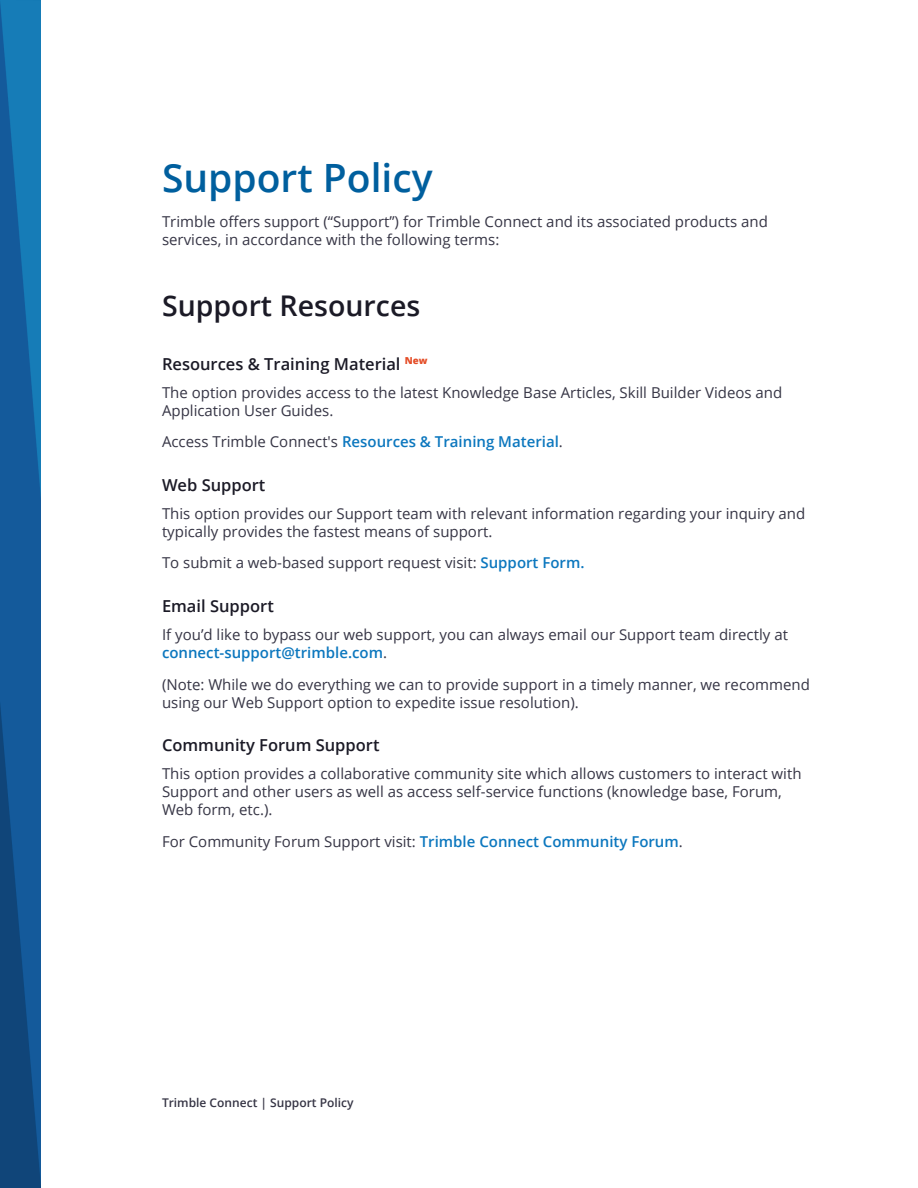
<style>
.page{position:relative;width:918px;height:1188px;background:#fff}
.page>*{position:absolute;margin:0;border:0;box-sizing:border-box;transform-origin:0 0}
.Heading1{font:600 39px "Open Sans";color:#005f9e}
.Heading2{font:600 28.5px "Open Sans";color:#1b1a26}
.Heading5{font:600 16.5px "Open Sans";color:#1b1a26}
.t1{font:15px/18px "Open Sans";color:#363545}
.t2{font:600 15px "Open Sans";color:#0c77be}
.t3{font:600 12px "Open Sans";color:#363545}
.s1{font-weight:400;color:#363545}
.s2{font-weight:600;color:#0c77be}
</style>
<div class="page">
<img style="left:0;top:0;width:41px;height:1188px">
<p class="Heading1" style="left:162px;top:151px;width:272px">Support Policy</p>
<p class="t1" style="left:162px;top:212px;width:607px">Trimble offers support (“Support”) for Trimble Connect and its associated products and services, in accordance with the following terms:</p>
<p class="Heading2" style="left:162px;top:286px;width:260px">Support Resources</p>
<p class="Heading5" style="left:162px;top:352px;width:267px">Resources &amp; Training Material <sup>New</sup></p>
<p class="t1" style="left:162px;top:383px;width:622px">The option provides access to the latest Knowledge Base Articles, Skill Builder Videos and<br>Application User Guides.</p>
<p class="t2" style="left:162px;top:432px;width:402px"><span class="s1">Access Trimble Connect's</span> Resources &amp; Training Material<span class="s1">.</span></p>
<p class="Heading5" style="left:162px;top:473px;width:105px">Web Support</p>
<p class="t1" style="left:162px;top:504px;width:645px">This option provides our Support team with relevant information regarding your inquiry and typically provides the fastest means of support.</p>
<p class="t1" style="left:162px;top:554px;width:424px">To submit a web-based support request visit: <span class="s2">Support Form.</span></p>
<p class="Heading5" style="left:162px;top:595px;width:113px">Email Support</p>
<p class="t1" style="left:162px;top:625px;width:627px">If you’d like to bypass our web support, you can always email our Support team directly at <span class="s2">connect-support@trimble.com</span>.</p>
<p class="t1" style="left:162px;top:675px;width:649px">(Note: While we do everything we can to provide support in a timely manner, we recommend using our Web Support option to expedite issue resolution).</p>
<p class="Heading5" style="left:162px;top:734px;width:219px">Community Forum Support</p>
<p class="t1" style="left:162px;top:764px;width:641px">This option provides a collaborative community site which allows customers to interact with<br>Support and other users as well as access self-service functions (knowledge base, Forum,<br>Web form, etc.).</p>
<p class="t1" style="left:162px;top:832px;width:522px">For Community Forum Support visit: <span class="s2">Trimble Connect Community Forum</span>.</p>
<p class="t3" style="left:162px;top:1094px;width:193px">Trimble Connect | Support Policy</p>
</div>
